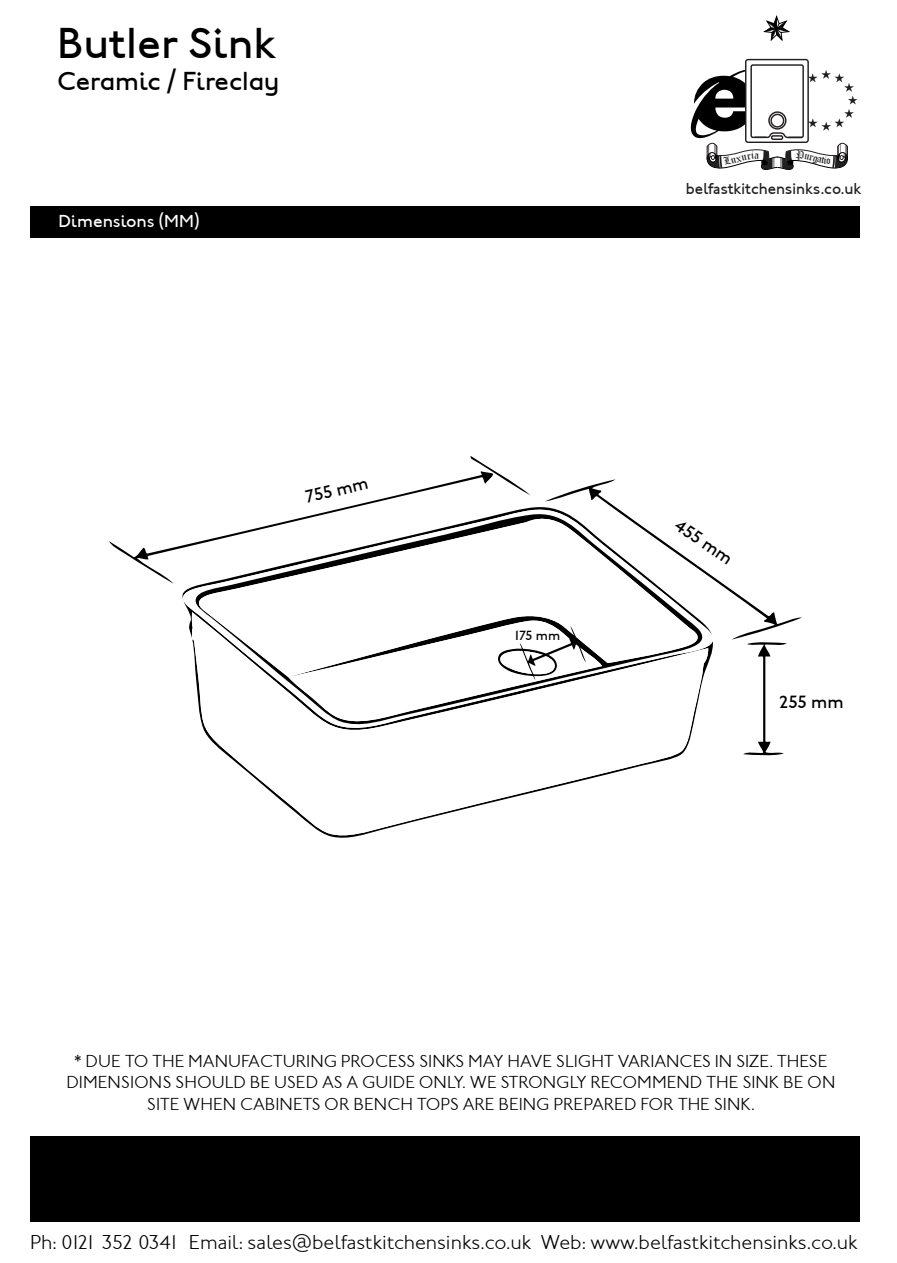
<style>
.page{position:relative;width:897px;height:1263px;background:#fff}
.page>*{position:absolute;margin:0;border:0;box-sizing:border-box;transform-origin:0 0}
.t1{font:44.85px "Johnston Md OSITCTT";color:#000}
.t2{font:27px "Johnston Md OSITCTT";color:#000}
.t3{font:20.85px "Johnston ITCTT Light";color:#000}
.t4{font:18.3px "Johnston Md ITCTT";color:#000}
.t5{font:18px/21.6px "Johnston ITCTT Light";color:#000;text-align:center}
.t6{font:18px "Johnston Md OSITCTT";color:#fff}
.t7{font:16.35px "Johnston Md ITCTT";color:#231f20;scale:.96 1}
.t8{font:13.8px "Johnston Md ITCTT";color:#000}
</style>
<div class="page">
<div style="left:30px;top:1136px;width:830px;height:85px;background:#000"></div>
<div style="left:30px;top:206px;width:830px;height:31px;background:#000"></div>
<svg style="left:763px;top:16px;width:27px;height:25px"></svg>
<div style="left:745px;top:59px;width:64px;height:84px;border:1px solid #231f20;border-radius:2px"></div>
<div style="left:750px;top:64px;width:54px;height:74px;border:1px solid #231f20;border-radius:2px"></div>
<svg style="left:278px;top:798px;width:232px;height:40px"></svg>
<svg style="left:228px;top:756px;width:450px;height:42px"></svg>
<svg style="left:109px;top:456px;width:693px;height:300px"></svg>
<svg style="left:690px;top:66px;width:167px;height:104px"></svg>
<h1 class="t1" style="left:57px;top:17px;width:221px">Butler Sink</h1>
<h2 class="t2" style="left:57px;top:65px;width:224px">Ceramic / Fireclay</h2>
<p class="t6" style="left:58px;top:210px;width:143px">Dimensions (MM)</p>
<p class="t4" style="left:303px;top:487px;width:66px;rotate:-13deg">755 mm</p>
<p class="t7" style="left:686px;top:178px;width:185px">belfastkitchensinks.co.uk</p>
<p class="t8" style="left:513px;top:628px;width:48px">175 mm</p>
<p class="t4" style="left:683px;top:514px;width:67px;rotate:35deg">455 mm</p>
<p class="t4" style="left:779px;top:691px;width:66px">255 mm</p>
<p class="t5" style="left:66px;top:1050px;width:770px">* DUE TO THE MANUFACTURING PROCESS SINKS MAY HAVE SLIGHT VARIANCES IN SIZE. THESE<br>DIMENSIONS SHOULD BE USED AS A GUIDE ONLY. WE STRONGLY RECOMMEND THE SINK BE ON<br>SITE WHEN CABINETS OR BENCH TOPS ARE BEING PREPARED FOR THE SINK.</p>
<p class="t3" style="left:30px;top:1230px;width:829px">Ph: 0121 352 0341 Email: sales@belfastkitchensinks.co.uk Web: www.belfastkitchensinks.co.uk</p>
</div>
